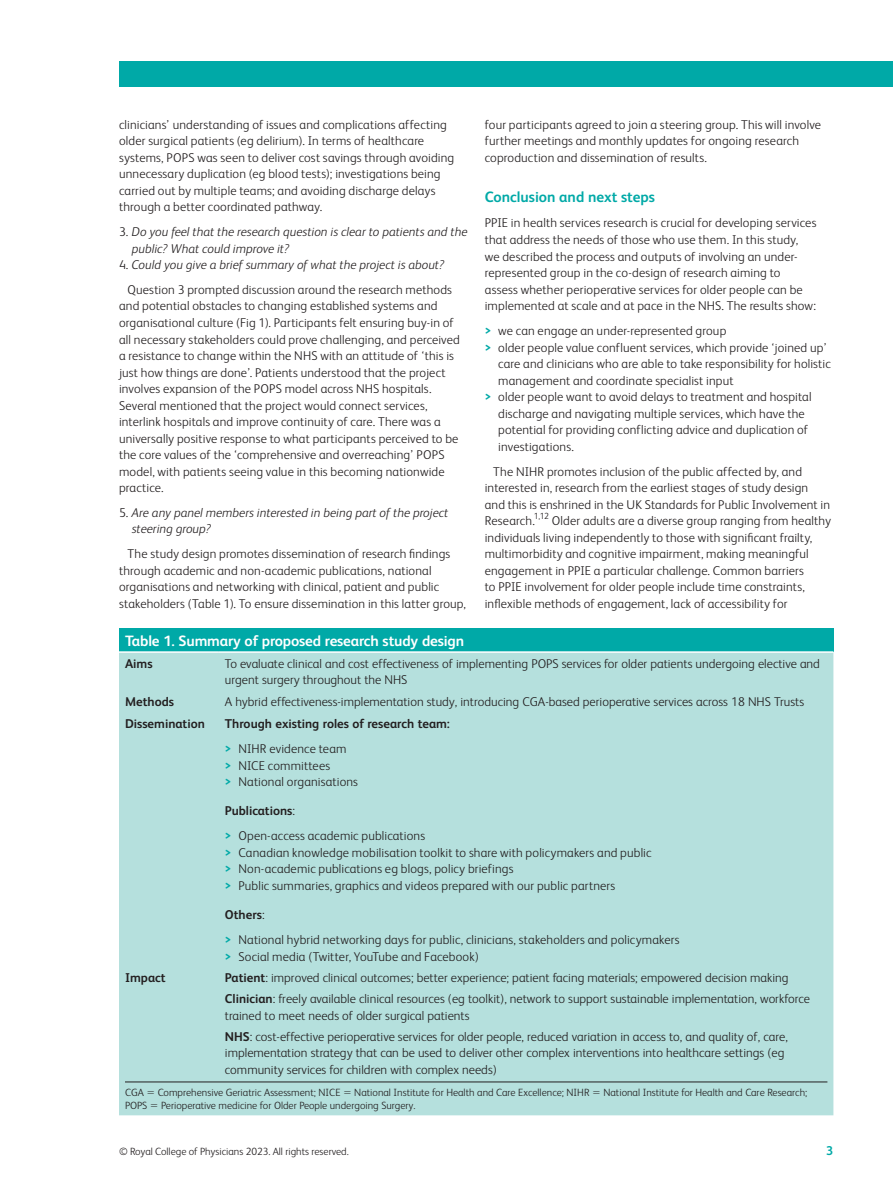
<style>
.page{position:relative;width:893px;height:1191px;background:#fff}
.page>*{position:absolute;margin:0;border:0;box-sizing:border-box;transform-origin:0 0}
.table-wrap_caption_P{font:700 15px "FS Albert";letter-spacing:-.01em;color:#fff}
.body_CONCLUSIONS{font:700 15px "FS Albert";color:#00a9a7}
.body_sec_P_Indent{font:300 12.75px/16.5px "FS Albert";letter-spacing:.01em;color:#231f20}
.tbody_left{font:300 12.75px/16.5px "FS Albert";color:#231f20}
.body_sec_P_noIndent{font:300 12.75px/16.5px "FS Albert";letter-spacing:.015em;color:#231f20}
.list1_first{font:italic 300 12.75px/16.5px "FS Albert";color:#231f20}
.tbody_left-2{font:700 12.75px "FS Albert";color:#231f20}
.list1_last{font:italic 300 12.75px "FS Albert";color:#231f20}
.t1{font:700 12.75px "FS Albert";color:#00a9a7}
.table-wrap-foot_fn_P{font:300 10.5px "FS Albert";color:#231f20}
.body_sec_P_Indent-2{font:300 8.85px "FS Albert";color:#231f20}
.s1{font-style:normal}
.s2{font-weight:700;color:#00a9a7}
.s3{font-weight:300}
.s4{font-weight:700}
</style>
<div class="page">
<div style="left:119px;top:62px;width:774px;height:25px;background:#00a9a7"></div>
<div style="left:119px;top:628px;width:714px;height:24px;background:#00a9a7"></div>
<div style="left:119px;top:653px;width:714px;height:462px;background:#b5e0dd"></div>
<hr style="left:119px;top:651px;width:100px;height:2px;background:#fff">
<hr style="left:219px;top:651px;width:614px;height:2px;background:#fff">
<hr style="left:125px;top:1081px;width:702px;height:1px;background:#231f20">
<svg style="left:148px;top:1091px;width:6px;height:2px"></svg>
<svg style="left:344px;top:1091px;width:6px;height:2px"></svg>
<svg style="left:593px;top:1091px;width:7px;height:2px"></svg>
<svg style="left:151px;top:1104px;width:6px;height:3px"></svg>
<p class="body_sec_P_Indent" style="left:119px;top:116px;width:337px">clinicians’ understanding of issues and complications affecting older surgical patients (eg delirium). In terms of healthcare systems, POPS was seen to deliver cost savings through avoiding unnecessary duplication (eg blood tests); investigations being carried out by multiple teams; and avoiding discharge delays through a better coordinated pathway.</p>
<p class="list1_first" style="left:132px;top:224px;width:337px;text-indent:-13px"><span class="s1">3.</span> Do you feel that the research question is clear to patients and the public? What could improve it?</p>
<p class="list1_last" style="left:119px;top:258px;width:327px"><span class="s1">4.</span> Could you give a brief summary of what the project is about?</p>
<p class="body_sec_P_Indent" style="left:119px;top:281px;width:342px;text-indent:9px">Question 3 prompted discussion around the research methods and potential obstacles to changing established systems and organisational culture (Fig 1). Participants felt ensuring buy-in of all necessary stakeholders could prove challenging, and perceived a resistance to change within the NHS with an attitude of ‘this is just how things are done’. Patients understood that the project involves expansion of the POPS model across NHS hospitals.<br>Several mentioned that the project would connect services, interlink hospitals and improve continuity of care. There was a universally positive response to what participants perceived to be the core values of the ‘comprehensive and overreaching’ POPS model, with patients seeing value in this becoming nationwide practice.</p>
<p class="list1_first" style="left:132px;top:504px;width:318px;text-indent:-13px"><span class="s1">5.</span> Are any panel members interested in being part of the project steering group?</p>
<p class="body_sec_P_Indent" style="left:119px;top:545px;width:348px;text-indent:9px">The study design promotes dissemination of research findings through academic and non-academic publications, national organisations and networking with clinical, patient and public stakeholders (Table 1). To ensure dissemination in this latter group,</p>
<p class="table-wrap_caption_P" style="left:125px;top:632px;width:341px">Table 1. Summary of proposed research study design</p>
<p class="tbody_left-2" style="left:125px;top:656px;width:29px">Aims</p>
<p class="tbody_left" style="left:225px;top:655px;width:597px">To evaluate clinical and cost effectiveness of implementing POPS services for older patients undergoing elective and urgent surgery throughout the NHS</p>
<p class="tbody_left-2" style="left:125px;top:694px;width:51px">Methods</p>
<p class="tbody_left" style="left:225px;top:693px;width:581px">A hybrid effectiveness-implementation study, introducing CGA-based perioperative services across 18 NHS Trusts</p>
<p class="tbody_left-2" style="left:125px;top:716px;width:81px">Dissemination</p>
<p class="tbody_left-2" style="left:225px;top:716px;width:227px">Through existing roles of research team:</p>
<p class="body_sec_P_Indent" style="left:225px;top:740px;width:123px"><span class="s2">&gt;</span> NIHR evidence team</p>
<p class="body_sec_P_Indent" style="left:225px;top:757px;width:107px"><span class="s2">&gt;</span> NICE committees</p>
<p class="body_sec_P_Indent" style="left:225px;top:773px;width:135px"><span class="s2">&gt;</span> National organisations</p>
<p class="tbody_left-2" style="left:225px;top:803px;width:72px">Publications<span class="s3">:</span></p>
<p class="body_sec_P_Indent" style="left:225px;top:827px;width:202px"><span class="s2">&gt;</span> Open-access academic publications</p>
<p class="body_sec_P_Indent" style="left:225px;top:844px;width:428px"><span class="s2">&gt;</span> Canadian knowledge mobilisation toolkit to share with policymakers and public</p>
<p class="body_sec_P_Indent" style="left:225px;top:860px;width:290px"><span class="s2">&gt;</span> Non-academic publications eg blogs, policy briefings</p>
<p class="body_sec_P_Indent" style="left:225px;top:877px;width:392px"><span class="s2">&gt;</span> Public summaries, graphics and videos prepared with our public partners</p>
<p class="tbody_left-2" style="left:225px;top:907px;width:41px">Others<span class="s3">:</span></p>
<p class="body_sec_P_Indent" style="left:225px;top:931px;width:456px"><span class="s2">&gt;</span> National hybrid networking days for public, clinicians, stakeholders and policymakers</p>
<p class="body_sec_P_Indent" style="left:225px;top:948px;width:255px"><span class="s2">&gt;</span> Social media (Twitter, YouTube and Facebook)</p>
<p class="tbody_left-2" style="left:125px;top:970px;width:42px">Impact</p>
<p class="tbody_left" style="left:225px;top:969px;width:565px"><span class="s4">Patient</span>: improved clinical outcomes; better experience; patient facing materials; empowered decision making</p>
<p class="tbody_left" style="left:225px;top:990px;width:587px"><span class="s4">Clinician</span>: freely available clinical resources (eg toolkit), network to support sustainable implementation, workforce trained to meet needs of older surgical patients</p>
<p class="tbody_left" style="left:225px;top:1027px;width:564px"><span class="s4">NHS</span>: cost-effective perioperative services for older people, reduced variation in access to, and quality of, care, implementation strategy that can be used to deliver other complex interventions into healthcare settings (eg community services for children with complex needs)</p>
<p class="table-wrap-foot_fn_P" style="left:125px;top:1086px;width:20px">CGA</p>
<p class="table-wrap-foot_fn_P" style="left:158px;top:1086px;width:184px">Comprehensive Geriatric Assessment; NICE</p>
<p class="table-wrap-foot_fn_P" style="left:354px;top:1086px;width:237px">National Institute for Health and Care Excellence; NIHR</p>
<p class="table-wrap-foot_fn_P" style="left:603px;top:1086px;width:205px">National Institute for Health and Care Research;</p>
<p class="table-wrap-foot_fn_P" style="left:125px;top:1099px;width:24px">POPS</p>
<p class="table-wrap-foot_fn_P" style="left:161px;top:1099px;width:256px">Perioperative medicine for Older People undergoing Surgery.</p>
<p class="body_sec_P_Indent" style="left:485px;top:116px;width:338px">four participants agreed to join a steering group. This will involve further meetings and monthly updates for ongoing research coproduction and dissemination of results.</p>
<p class="body_CONCLUSIONS" style="left:485px;top:189px;width:172px">Conclusion and next steps</p>
<p class="body_sec_P_noIndent" style="left:485px;top:215px;width:333px">PPIE in health services research is crucial for developing services that address the needs of those who use them. In this study,<br>we described the process and outputs of involving an under&shy;represented group in the co-design of research aiming to assess whether perioperative services for older people can be implemented at scale and at pace in the NHS. The results show:</p>
<p class="body_sec_P_Indent" style="left:485px;top:322px;width:243px"><span class="s2">&gt;</span> we can engage an under-represented group</p>
<p class="body_sec_P_Indent" style="left:498px;top:339px;width:334px;text-indent:-14px"><span class="s2">&gt;</span> older people value confluent services, which provide ‘joined up’ care and clinicians who are able to take responsibility for holistic management and coordinate specialist input</p>
<p class="body_sec_P_Indent" style="left:498px;top:388px;width:315px;text-indent:-14px"><span class="s2">&gt;</span> older people want to avoid delays to treatment and hospital discharge and navigating multiple services, which have the potential for providing conflicting advice and duplication of investigations.</p>
<p class="body_sec_P_Indent" style="left:485px;top:463px;width:347px;text-indent:9px">The NIHR promotes inclusion of the public affected by, and interested in, research from the earliest stages of study design and this is enshrined in the UK Standards for Public Involvement in Research.</p>
<p class="body_sec_P_Indent-2" style="left:534px;top:511px;width:17px">1,12</p>
<p class="body_sec_P_Indent" style="left:485px;top:512px;width:348px;text-indent:67px">Older adults are a diverse group ranging from healthy individuals living independently to those with significant frailty, multimorbidity and cognitive impairment, making meaningful engagement in PPIE a particular challenge. Common barriers<br>to PPIE involvement for older people include time constraints, inflexible methods of engagement, lack of accessibility for</p>
<p class="table-wrap-foot_fn_P" style="left:119px;top:1145px;width:231px">© Royal College of Physicians 2023. All rights reserved.</p>
<p class="t1" style="left:826px;top:1143px;width:9px">3</p>
</div>
